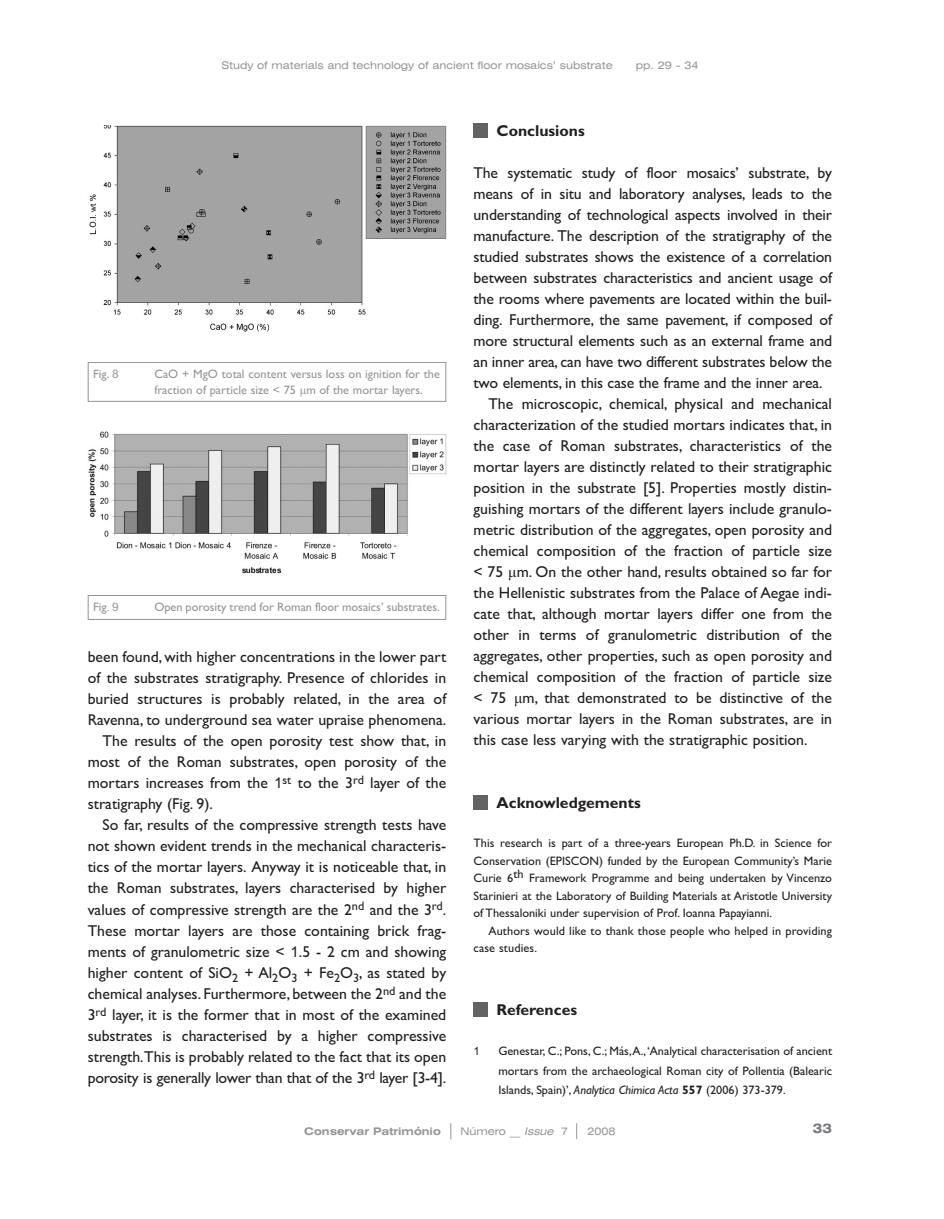
<style>
.page{position:relative;width:944px;height:1219px;background:#fff}
.page>*{position:absolute;margin:0;border:0;box-sizing:border-box;transform-origin:0 0}
.t1{font:15.75px "Gill Sans";color:#231f20}
.t2{font:700 15.75px "Gill Sans";color:#231f20}
.t3{font:700 expanded 13.12px "Swiss 721 BT";color:#76787b}
.t4{font:12.25px/17.5px "Gill Sans";color:#231f20;text-align:justify}
.t5{font:12.25px/15.8px "Gill Sans";color:#939598}
.t6{font:11.38px "Arial";color:#231f20}
.t7{font:expanded 10.5px "Swiss 721 BT";color:#939598}
.t8{font:700 expanded 10.5px "Swiss 721 BT";color:#939598}
.s1{font-family:"Arial";font-size:11.72px}
.s2{font-family:"Times New Roman"}
.s3{font-family:"Arial";font-size:14.88px}
.s4{font-style:italic}
.s5{font-weight:700}
</style>
<div class="page">
<svg style="left:87px;top:123px;width:491px;height:1016px"></svg>
<p class="t7" style="left:221px;top:60px;width:393px">Study of materials and technology of ancient floor mosaics’ substrate</p>
<p class="t7" style="left:636px;top:60px;width:64px">pp. 29 - 34</p>
<p class="t5" style="left:93px;top:366px;width:27px">Fig. <span class="s1">8</span></p>
<p class="t5" style="left:154px;top:366px;width:287px">CaO + MgO total content versus loss on ignition for the fraction of particle size &lt; 75 <span class="s2">µ</span>m of the mortar layers.</p>
<p class="t5" style="left:93px;top:598px;width:27px">Fig. <span class="s1">9</span></p>
<p class="t5" style="left:154px;top:598px;width:287px">Open porosity trend for Roman floor mosaics’ substrates.</p>
<p class="t1" style="left:88px;top:647px;width:360px">been found, with higher concentrations in the lower part</p>
<p class="t1" style="left:88px;top:668px;width:360px">of the substrates stratigraphy. Presence of chlorides in</p>
<p class="t1" style="left:88px;top:689px;width:360px">buried structures is probably related, in the area of</p>
<p class="t1" style="left:88px;top:710px;width:360px">Ravenna, to underground sea water upraise phenomena.</p>
<p class="t1" style="left:103px;top:731px;width:345px">The results of the open porosity test show that, in</p>
<p class="t1" style="left:88px;top:752px;width:360px">most of the Roman substrates, open porosity of the</p>
<p class="t1" style="left:88px;top:773px;width:360px">mortars increases from the <span class="s3">1</span><sup>st</sup> to the 3<sup>rd</sup> layer of the</p>
<p class="t1" style="left:88px;top:794px;width:127px">stratigraphy (Fig. 9).</p>
<p class="t1" style="left:103px;top:815px;width:345px">So far, results of the compressive strength tests have</p>
<p class="t1" style="left:88px;top:836px;width:360px">not shown evident trends in the mechanical characteris-</p>
<p class="t1" style="left:88px;top:857px;width:360px">tics of the mortar layers. Anyway it is noticeable that, in</p>
<p class="t1" style="left:88px;top:878px;width:360px">the Roman substrates, layers characterised by higher</p>
<p class="t1" style="left:88px;top:899px;width:360px">values of compressive strength are the 2<sup>nd</sup> and the 3<sup>rd</sup>.</p>
<p class="t1" style="left:88px;top:920px;width:360px">These mortar layers are those containing brick frag-</p>
<p class="t1" style="left:88px;top:941px;width:360px">ments of granulometric size &lt; <span class="s3">1</span>.5 - 2 cm and showing</p>
<p class="t1" style="left:88px;top:962px;width:360px">higher content of SiO<sub>2</sub> + Al<sub>2</sub>O<sub>3</sub> + Fe<sub>2</sub>O<sub>3</sub>, as stated by</p>
<p class="t1" style="left:88px;top:983px;width:360px">chemical analyses. Furthermore, between the 2<sup>nd</sup> and the</p>
<p class="t1" style="left:88px;top:1004px;width:360px">3<sup>rd</sup> layer, it is the former that in most of the examined</p>
<p class="t1" style="left:88px;top:1025px;width:360px">substrates is characterised by a higher compressive</p>
<p class="t1" style="left:88px;top:1046px;width:360px">strength.This is probably related to the fact that its open</p>
<p class="t1" style="left:88px;top:1067px;width:360px">porosity is generally lower than that of the 3<sup>rd</sup> layer [3-4].</p>
<p class="t2" style="left:496px;top:121px;width:90px">Conclusions</p>
<p class="t1" style="left:473px;top:163px;width:360px">The systematic study of floor mosaics’ substrate, by</p>
<p class="t1" style="left:473px;top:184px;width:360px">means of in situ and laboratory analyses, leads to the</p>
<p class="t1" style="left:473px;top:205px;width:360px">understanding of technological aspects involved in their</p>
<p class="t1" style="left:473px;top:226px;width:360px">manufacture. The description of the stratigraphy of the</p>
<p class="t1" style="left:473px;top:247px;width:360px">studied substrates shows the existence of a correlation</p>
<p class="t1" style="left:473px;top:268px;width:360px">between substrates characteristics and ancient usage of</p>
<p class="t1" style="left:473px;top:289px;width:360px">the rooms where pavements are located within the buil-</p>
<p class="t1" style="left:473px;top:310px;width:360px">ding. Furthermore, the same pavement, if composed of</p>
<p class="t1" style="left:473px;top:331px;width:360px">more structural elements such as an external frame and</p>
<p class="t1" style="left:473px;top:352px;width:360px">an inner area, can have two different substrates below the</p>
<p class="t1" style="left:473px;top:373px;width:350px">two elements, in this case the frame and the inner area.</p>
<p class="t1" style="left:488px;top:394px;width:345px">The microscopic, chemical, physical and mechanical</p>
<p class="t1" style="left:473px;top:415px;width:360px">characterization of the studied mortars indicates that, in</p>
<p class="t1" style="left:473px;top:436px;width:360px">the case of Roman substrates, characteristics of the</p>
<p class="t1" style="left:473px;top:457px;width:360px">mortar layers are distinctly related to their stratigraphic</p>
<p class="t1" style="left:473px;top:478px;width:360px">position in the substrate [5]. Properties mostly distin-</p>
<p class="t1" style="left:473px;top:499px;width:360px">guishing mortars of the different layers include granulo-</p>
<p class="t1" style="left:473px;top:520px;width:360px">metric distribution of the aggregates, open porosity and</p>
<p class="t1" style="left:473px;top:541px;width:360px">chemical composition of the fraction of particle size</p>
<p class="t1" style="left:473px;top:562px;width:360px">&lt; 75 <span class="s2">µ</span>m. On the other hand, results obtained so far for</p>
<p class="t1" style="left:473px;top:583px;width:360px">the Hellenistic substrates from the Palace of Aegae indi-</p>
<p class="t1" style="left:473px;top:604px;width:360px">cate that, although mortar layers differ one from the</p>
<p class="t1" style="left:473px;top:625px;width:360px">other in terms of granulometric distribution of the</p>
<p class="t1" style="left:473px;top:646px;width:360px">aggregates, other properties, such as open porosity and</p>
<p class="t1" style="left:473px;top:667px;width:360px">chemical composition of the fraction of particle size</p>
<p class="t1" style="left:473px;top:688px;width:360px">&lt; 75 <span class="s2">µ</span>m, that demonstrated to be distinctive of the</p>
<p class="t1" style="left:473px;top:709px;width:360px">various mortar layers in the Roman substrates, are in</p>
<p class="t1" style="left:473px;top:730px;width:335px">this case less varying with the stratigraphic position.</p>
<p class="t2" style="left:496px;top:793px;width:146px">Acknowledgements</p>
<p class="t4" style="left:473px;top:833px;width:360px">This research is part of a three-years European Ph.D. in Science for Conservation (EPISCON) funded by the European Community’s Marie Curie 6th Framework Programme and being undertaken by Vincenzo Starinieri at the Laboratory of Building Materials at Aristotle University of Thessaloniki under supervision of Prof. Ioanna Papayianni.</p>
<p class="t4" style="left:473px;top:921px;width:360px;text-indent:15px">Authors would like to thank those people who helped in providing case studies.</p>
<p class="t6" style="left:473px;top:1044px;width:8px">1</p>
<p class="t2" style="left:496px;top:1000px;width:82px">References</p>
<p class="t4" style="left:498px;top:1041px;width:335px;line-height:19.2px">Genestar, C.; Pons, C.; Más,A.,‘Analytical characterisation of ancient mortars from the archaeological Roman city of Pollentia (Balearic Islands, Spain)’, <span class="s4">Analytica Chimica Acta</span> <span class="s5">557</span> (2006) 373-379.</p>
<p class="t8" style="left:304px;top:1124px;width:138px">Conservar Património</p>
<p class="t7" style="left:460px;top:1124px;width:109px">Número __ <span class="s4">Issue</span> 7</p>
<p class="t7" style="left:587px;top:1124px;width:30px">2008</p>
<p class="t3" style="left:813px;top:1120px;width:21px">33</p>
</div>
